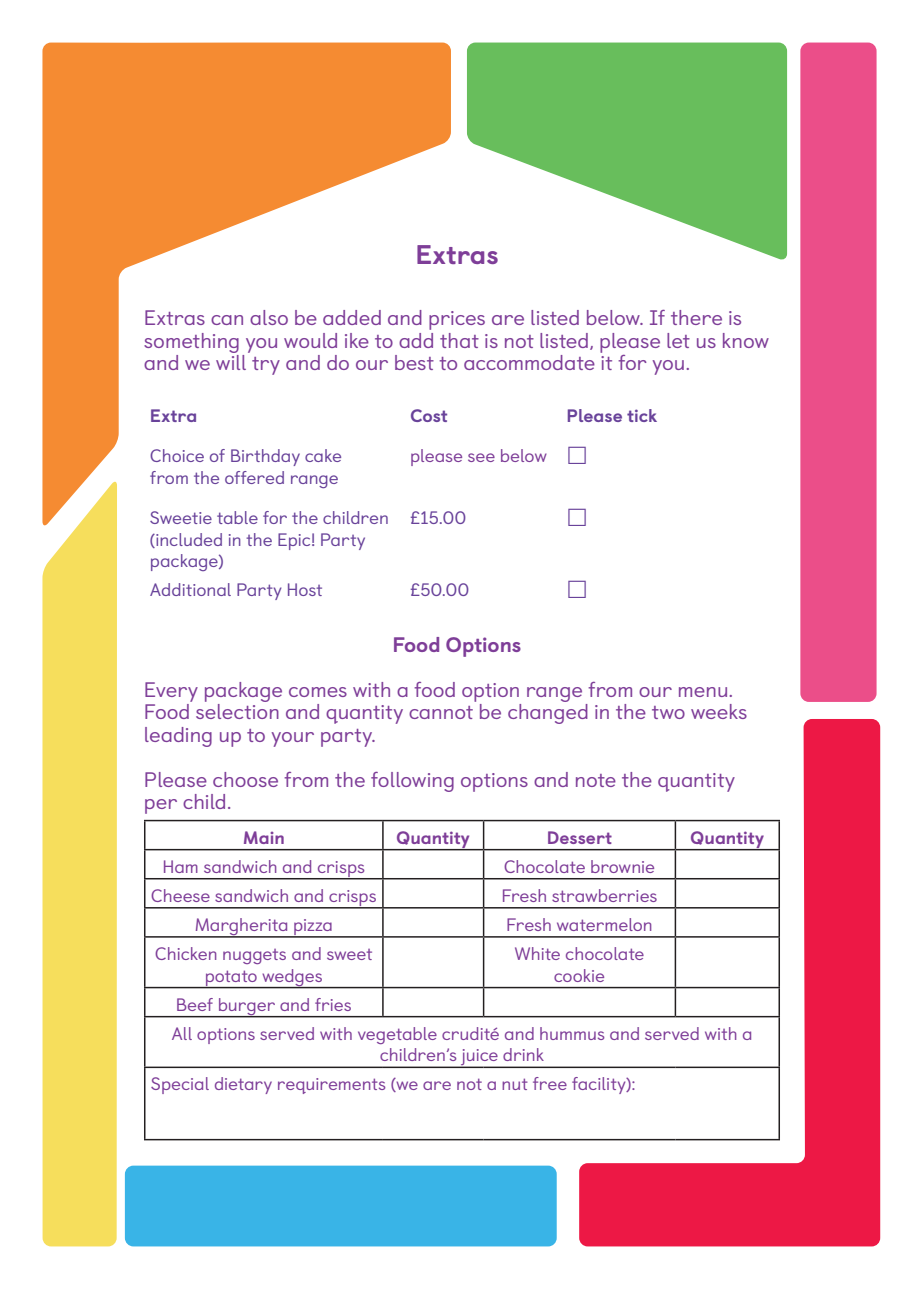
<style>
.page{position:relative;width:919px;height:1289px;background:#fff}
.page>*{position:absolute;margin:0;border:0;box-sizing:border-box;transform-origin:0 0}
.t1{font:800 27px "Castledown";color:#7e3e98}
.t2{font:21px/22.5px "Castledown";color:#7e3e98}
.t3{font:800 21px "Castledown";color:#7e3e98}
.t4{font:18px/21.6px "Castledown";color:#7e3e98;text-align:center}
.t5{font:18px/21.6px "Castledown";color:#69439a}
.t6{font:800 18px "Castledown";color:#7e3e98}
.t7{font:800 18px "Castledown";color:#69439a}
</style>
<div class="page">
<svg style="left:42px;top:43px;width:409px;height:437px"></svg>
<svg style="left:42px;top:480px;width:75px;height:766px;background:#f6de62"></svg>
<svg style="left:467px;top:43px;width:320px;height:217px;fill:#68be5c"></svg>
<div style="left:800px;top:43px;width:76px;height:659px;background:#eb4e89;border-radius:9px"></div>
<svg style="left:579px;top:719px;width:301px;height:527px"></svg>
<div style="left:125px;top:1165px;width:431px;height:81px;background:#39b4e7;border-radius:9px"></div>
<hr style="left:144px;top:819px;width:239px;height:2px;background:#231f20">
<hr style="left:383px;top:819px;width:100px;height:2px;background:#231f20">
<hr style="left:483px;top:819px;width:192px;height:2px;background:#231f20">
<hr style="left:675px;top:819px;width:105px;height:2px;background:#231f20">
<hr style="left:674px;top:821px;width:2px;height:27px;background:#231f20">
<hr style="left:778px;top:821px;width:2px;height:27px;background:#231f20">
<hr style="left:144px;top:848px;width:239px;height:2px;background:#231f20">
<hr style="left:383px;top:848px;width:100px;height:2px;background:#231f20">
<hr style="left:483px;top:848px;width:192px;height:2px;background:#231f20">
<hr style="left:675px;top:848px;width:105px;height:2px;background:#231f20">
<hr style="left:674px;top:850px;width:2px;height:28px;background:#231f20">
<hr style="left:778px;top:850px;width:2px;height:28px;background:#231f20">
<hr style="left:144px;top:878px;width:239px;height:1px;background:#231f20">
<hr style="left:383px;top:878px;width:100px;height:1px;background:#231f20">
<hr style="left:483px;top:878px;width:192px;height:1px;background:#231f20">
<hr style="left:675px;top:878px;width:105px;height:1px;background:#231f20">
<hr style="left:674px;top:879px;width:2px;height:28px;background:#231f20">
<hr style="left:778px;top:879px;width:2px;height:28px;background:#231f20">
<hr style="left:144px;top:907px;width:239px;height:1px;background:#231f20">
<svg style="left:144px;top:821px;width:1px;height:115px"></svg>
<hr style="left:383px;top:907px;width:100px;height:1px;background:#231f20">
<svg style="left:382px;top:821px;width:1px;height:115px"></svg>
<hr style="left:483px;top:907px;width:192px;height:1px;background:#231f20">
<svg style="left:483px;top:821px;width:1px;height:115px"></svg>
<hr style="left:675px;top:907px;width:105px;height:1px;background:#231f20">
<hr style="left:674px;top:908px;width:2px;height:28px;background:#231f20">
<hr style="left:778px;top:908px;width:2px;height:28px;background:#231f20">
<hr style="left:144px;top:936px;width:239px;height:1px;background:#231f20">
<hr style="left:144px;top:937px;width:1px;height:49px;background:#231f20">
<hr style="left:383px;top:936px;width:100px;height:1px;background:#231f20">
<hr style="left:382px;top:937px;width:1px;height:49px;background:#231f20">
<hr style="left:483px;top:936px;width:192px;height:1px;background:#231f20">
<hr style="left:483px;top:937px;width:1px;height:49px;background:#231f20">
<hr style="left:675px;top:936px;width:105px;height:1px;background:#231f20">
<hr style="left:674px;top:937px;width:2px;height:49px;background:#231f20">
<hr style="left:778px;top:937px;width:2px;height:49px;background:#231f20">
<hr style="left:144px;top:986px;width:239px;height:2px;background:#231f20">
<svg style="left:144px;top:988px;width:1px;height:27px"></svg>
<hr style="left:383px;top:986px;width:100px;height:2px;background:#231f20">
<svg style="left:382px;top:988px;width:1px;height:27px"></svg>
<hr style="left:483px;top:986px;width:192px;height:2px;background:#231f20">
<svg style="left:483px;top:988px;width:1px;height:27px"></svg>
<hr style="left:675px;top:986px;width:105px;height:2px;background:#231f20">
<hr style="left:674px;top:988px;width:2px;height:27px;background:#231f20">
<hr style="left:778px;top:988px;width:2px;height:27px;background:#231f20">
<hr style="left:144px;top:1015px;width:239px;height:2px;background:#231f20">
<hr style="left:144px;top:1017px;width:1px;height:49px;background:#231f20">
<hr style="left:383px;top:1015px;width:100px;height:2px;background:#231f20">
<hr style="left:483px;top:1015px;width:192px;height:2px;background:#231f20">
<hr style="left:675px;top:1015px;width:105px;height:2px;background:#231f20">
<hr style="left:778px;top:1017px;width:2px;height:49px;background:#231f20">
<hr style="left:144px;top:1066px;width:239px;height:2px;background:#231f20">
<hr style="left:144px;top:1068px;width:1px;height:70px;background:#231f20">
<hr style="left:383px;top:1066px;width:100px;height:2px;background:#231f20">
<hr style="left:483px;top:1066px;width:192px;height:2px;background:#231f20">
<hr style="left:675px;top:1066px;width:105px;height:2px;background:#231f20">
<hr style="left:778px;top:1068px;width:2px;height:70px;background:#231f20">
<hr style="left:144px;top:1138px;width:239px;height:2px;background:#231f20">
<hr style="left:383px;top:1138px;width:100px;height:2px;background:#231f20">
<hr style="left:483px;top:1138px;width:192px;height:2px;background:#231f20">
<hr style="left:675px;top:1138px;width:105px;height:2px;background:#231f20">
<p class="t1" style="left:415px;top:238px;width:85px">Extras</p>
<p class="t2" style="left:144px;top:307px;width:626px">Extras can also be added and prices are listed below. If there is something you would ike to add that is not listed, please let us know and we will try and do our best to accommodate it for you.</p>
<p class="t7" style="left:150px;top:404px;width:49px">Extra</p>
<p class="t7" style="left:410px;top:404px;width:39px">Cost</p>
<p class="t7" style="left:566px;top:404px;width:93px">Please tick</p>
<p class="t5" style="left:150px;top:445px;width:193px">Choice of Birthday cake from the offered range</p>
<p class="t4" style="left:410px;top:445px;width:138px">please see below</p>
<p class="t5" style="left:150px;top:507px;width:240px">Sweetie table for the children</p>
<p class="t5" style="left:150px;top:528px;width:217px">(included in the Epic! Party</p>
<p class="t5" style="left:150px;top:550px;width:75px">package)</p>
<p class="t5" style="left:410px;top:507px;width:58px">£15.00</p>
<p class="t5" style="left:150px;top:579px;width:174px">Additional Party Host</p>
<p class="t5" style="left:410px;top:579px;width:61px">£50.00</p>
<p class="t3" style="left:392px;top:631px;width:131px">Food Options</p>
<p class="t2" style="left:144px;top:678px;width:605px">Every package comes with a food option range from our menu.<br>Food selection and quantity cannot be changed in the two weeks leading up to your party.</p>
<p class="t2" style="left:144px;top:768px;width:593px">Please choose from the following options and note the quantity per child.</p>
<p class="t6" style="left:243px;top:826px;width:44px">Main</p>
<p class="t6" style="left:396px;top:826px;width:76px">Quantity</p>
<p class="t6" style="left:546px;top:826px;width:67px">Dessert</p>
<p class="t6" style="left:690px;top:826px;width:76px">Quantity</p>
<p class="t4" style="left:162px;top:855px;width:204px">Ham sandwich and crisps</p>
<p class="t4" style="left:503px;top:855px;width:153px">Chocolate brownie</p>
<p class="t4" style="left:151px;top:884px;width:227px">Cheese sandwich and crisps</p>
<p class="t4" style="left:501px;top:884px;width:158px">Fresh strawberries</p>
<p class="t4" style="left:195px;top:913px;width:140px">Margherita pizza</p>
<p class="t4" style="left:506px;top:913px;width:148px">Fresh watermelon</p>
<p class="t4" style="left:155px;top:942px;width:219px">Chicken nuggets and sweet potato wedges</p>
<p class="t4" style="left:514px;top:942px;width:132px">White chocolate</p>
<p class="t4" style="left:553px;top:964px;width:53px">cookie</p>
<p class="t4" style="left:176px;top:993px;width:178px">Beef burger and fries</p>
<p class="t4" style="left:171px;top:1022px;width:582px">All options served with vegetable crudité and hummus and served with a children’s juice drink</p>
<p class="t4" style="left:151px;top:1073px;width:486px">Special dietary requirements (we are not a nut free facility):</p>
</div>
